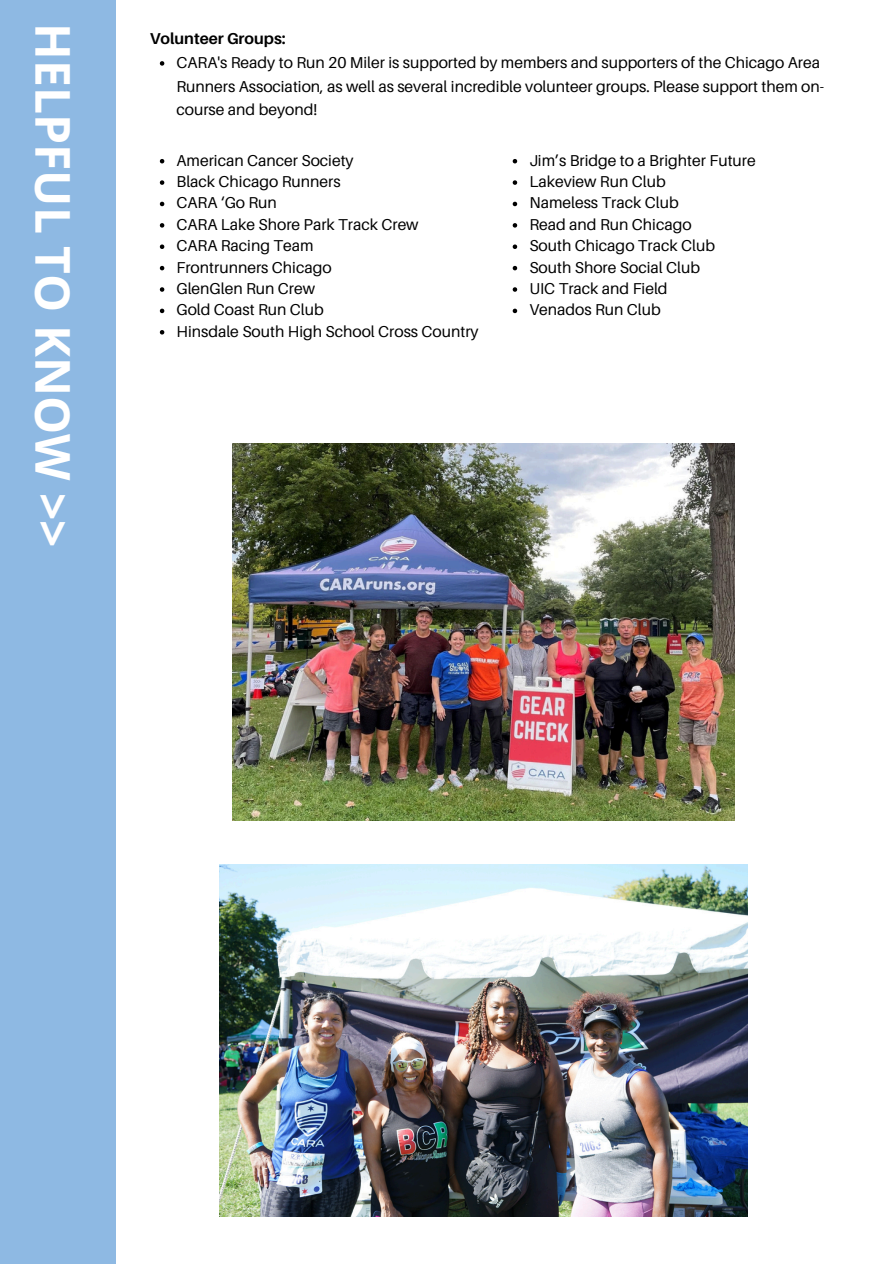
<style>
.page{position:relative;width:894px;height:1264px;background:#fff}
.page>*{position:absolute;margin:0;border:0;box-sizing:border-box;transform-origin:0 0}
.t1{font:700 48px "Open Sans";color:#fff}
.t2{font:15.75px/23.7px "Aileron";color:#000}
.t3{font:700 15.75px "Aileron";color:#000}
</style>
<div class="page">
<div style="left:0;top:0;width:115px;height:1263px;background:#8eb9e3"></div>
<img style="left:220px;top:864px;width:527px;height:352px">
<img style="left:232px;top:443px;width:502px;height:377px">
<svg style="left:160px;top:61px;width:4px;height:5px"></svg>
<svg style="left:160px;top:159px;width:4px;height:4px"></svg>
<svg style="left:160px;top:180px;width:4px;height:5px"></svg>
<svg style="left:160px;top:202px;width:4px;height:4px"></svg>
<svg style="left:160px;top:223px;width:4px;height:5px"></svg>
<svg style="left:160px;top:244px;width:4px;height:5px"></svg>
<svg style="left:160px;top:266px;width:4px;height:4px"></svg>
<svg style="left:160px;top:287px;width:4px;height:5px"></svg>
<svg style="left:160px;top:309px;width:4px;height:4px"></svg>
<svg style="left:160px;top:330px;width:4px;height:4px"></svg>
<svg style="left:512px;top:159px;width:5px;height:4px"></svg>
<svg style="left:512px;top:180px;width:5px;height:5px"></svg>
<svg style="left:512px;top:202px;width:5px;height:4px"></svg>
<svg style="left:512px;top:223px;width:5px;height:5px"></svg>
<svg style="left:512px;top:244px;width:5px;height:5px"></svg>
<svg style="left:512px;top:266px;width:5px;height:4px"></svg>
<svg style="left:512px;top:287px;width:5px;height:5px"></svg>
<svg style="left:512px;top:309px;width:5px;height:4px"></svg>
<h2 class="t1" style="left:87px;top:23px;width:526px;rotate:90deg">HELPFUL TO KNOW &gt;&gt;</h2>
<p class="t3" style="left:150px;top:29px;width:137px">Volunteer Groups:</p>
<p class="t2" style="left:176px;top:50px;width:649px">CARA's Ready to Run 20 Miler is supported by members and supporters of the Chicago Area<br>Runners Association, as well as several incredible volunteer groups. Please support them on&shy;course and beyond!</p>
<p class="t2" style="left:176px;top:148px;width:179px">American Cancer Society</p>
<p class="t2" style="left:176px;top:169px;width:166px">Black Chicago Runners</p>
<p class="t2" style="left:176px;top:191px;width:102px">CARA ‘Go Run</p>
<p class="t2" style="left:176px;top:212px;width:243px">CARA Lake Shore Park Track Crew</p>
<p class="t2" style="left:176px;top:233px;width:139px">CARA Racing Team</p>
<p class="t2" style="left:176px;top:255px;width:157px">Frontrunners Chicago</p>
<p class="t2" style="left:176px;top:276px;width:140px">GlenGlen Run Crew</p>
<p class="t2" style="left:176px;top:298px;width:149px">Gold Coast Run Club</p>
<p class="t2" style="left:176px;top:319px;width:303px">Hinsdale South High School Cross Country</p>
<p class="t2" style="left:529px;top:148px;width:228px">Jim’s Bridge to a Brighter Future</p>
<p class="t2" style="left:529px;top:169px;width:138px">Lakeview Run Club</p>
<p class="t2" style="left:529px;top:191px;width:151px">Nameless Track Club</p>
<p class="t2" style="left:529px;top:212px;width:164px">Read and Run Chicago</p>
<p class="t2" style="left:529px;top:233px;width:187px">South Chicago Track Club</p>
<p class="t2" style="left:529px;top:255px;width:172px">South Shore Social Club</p>
<p class="t2" style="left:529px;top:276px;width:140px">UIC Track and Field</p>
<p class="t2" style="left:529px;top:298px;width:133px">Venados Run Club</p>
</div>
